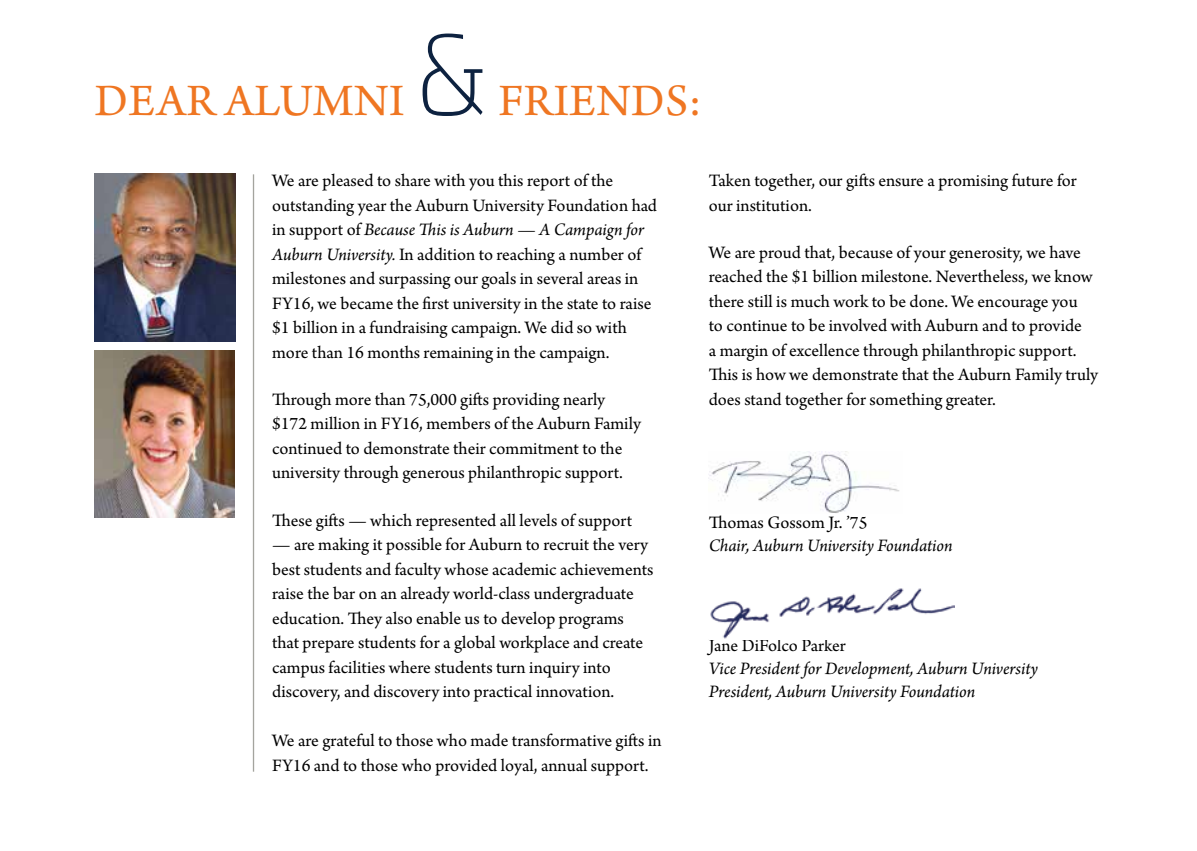
<style>
.page{position:relative;width:1197px;height:851px;background:#fff}
.page>*{position:absolute;margin:0;border:0;box-sizing:border-box;transform-origin:0 0}
.t1{font:100 condensed 126px "Dignus";color:#0d2240}
.t2{font:47.25px "Arno Pro";letter-spacing:.01em;color:#ef7622}
.t3{font:18.38px/24.5px "Arno Pro";color:#000}
.t4{font:italic 18.38px/22.8px "Arno Pro";letter-spacing:-.005em;color:#000}
.s1{font-style:italic}
</style>
<div class="page">
<img style="left:709px;top:451px;width:191px;height:62px">
<img style="left:95px;top:174px;width:140px;height:167px">
<img style="left:95px;top:350px;width:140px;height:167px">
<hr style="left:253px;top:174px;width:1px;height:597px;background:#a4a49e">
<img style="left:710px;top:588px;width:244px;height:51px">
<h2 class="t2" style="left:95px;top:74px;width:311px">DEAR ALUMNI</h2>
<h1 class="t1" style="left:416px;top:12px;width:72px">&amp;</h1>
<h2 class="t2" style="left:498px;top:74px;width:205px">FRIENDS:</h2>
<p class="t3" style="left:272px;top:169px;width:386px">We are pleased to share with you this report of the outstanding year the Auburn University Foundation had in support of <span class="s1">Because This is Auburn — A Campaign for Auburn University.</span> In addition to reaching a number of milestones and surpassing our goals in several areas in FY16, we became the first university in the state to raise $1 billion in a fundraising campaign. We did so with more than 16 months remaining in the campaign.</p>
<p class="t3" style="left:272px;top:388px;width:370px">Through more than 75,000 gifts providing nearly $172 million in FY16, members of the Auburn Family continued to demonstrate their commitment to the university through generous philanthropic support.</p>
<p class="t3" style="left:272px;top:509px;width:362px">These gifts — which represented all levels of support</p>
<p class="t3" style="left:272px;top:533px;width:383px">— are making it possible for Auburn to recruit the very best students and faculty whose academic achievements raise the bar on an already world-class undergraduate education. They also enable us to develop programs that prepare students for a global workplace and create campus facilities where students turn inquiry into discovery, and discovery into practical innovation.</p>
<p class="t3" style="left:272px;top:729px;width:391px">We are grateful to those who made transformative gifts in<br>FY16 and to those who provided loyal, annual support.</p>
<p class="t3" style="left:709px;top:169px;width:370px">Taken together, our gifts ensure a promising future for our institution.</p>
<p class="t3" style="left:709px;top:241px;width:391px">We are proud that, because of your generosity, we have reached the $1 billion milestone. Nevertheless, we know there still is much work to be done. We encourage you<br>to continue to be involved with Auburn and to provide<br>a margin of excellence through philanthropic support.<br>This is how we demonstrate that the Auburn Family truly does stand together for something greater.</p>
<p class="t3" style="left:709px;top:511px;width:160px">Thomas Gossom Jr. ’75</p>
<p class="t4" style="left:709px;top:535px;width:245px">Chair, Auburn University Foundation</p>
<p class="t3" style="left:709px;top:634px;width:138px">Jane DiFolco Parker</p>
<p class="t4" style="left:709px;top:658px;width:331px">Vice President for Development, Auburn University<br>President, Auburn University Foundation</p>
</div>
